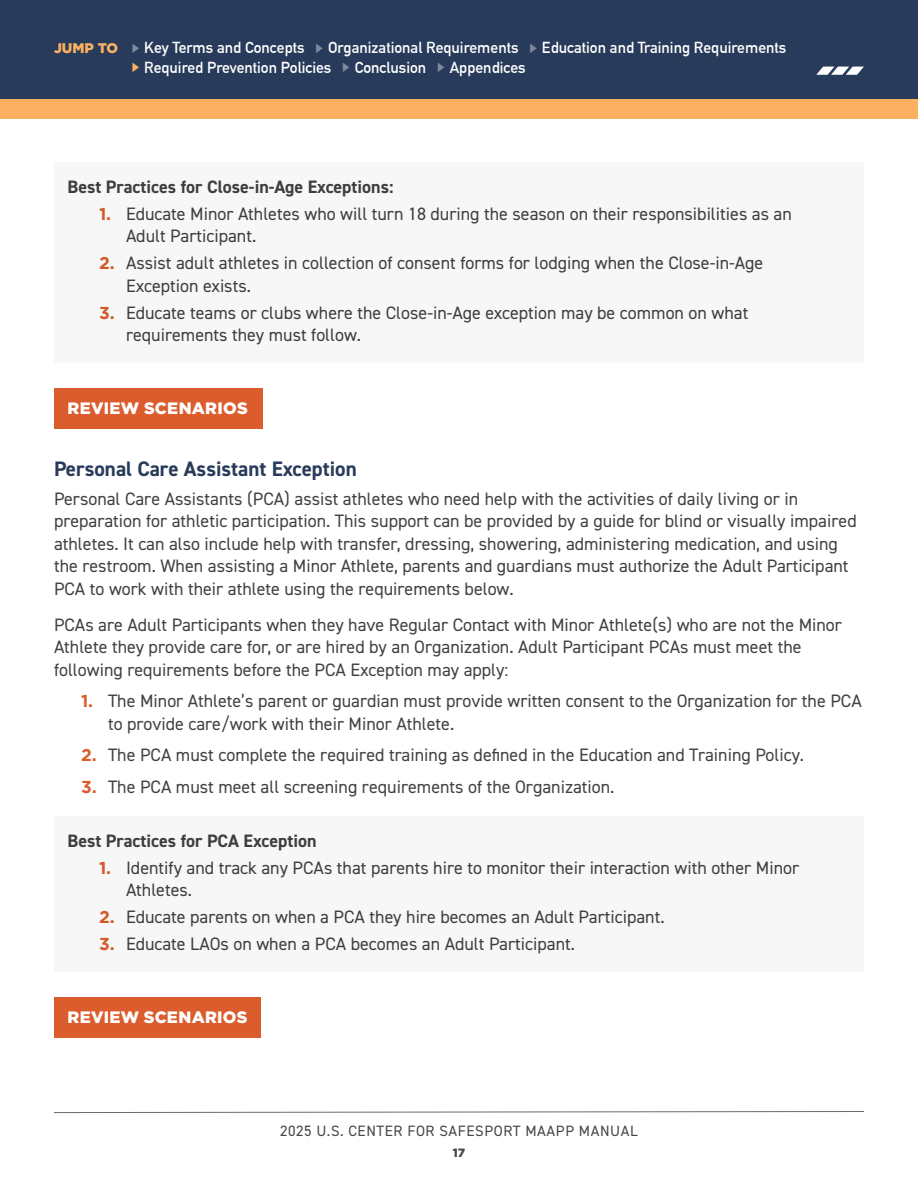
<style>
.page{position:relative;width:918px;height:1188px;background:#fff}
.page>*{position:absolute;margin:0;border:0;box-sizing:border-box;transform-origin:0 0}
.body_copy__p{font:700 21px "DIN2014";color:#283b5a}
.body_copy__p-2{font:18px/22.5px "DIN2014";color:#414042}
.body_copy__p-3{font:700 18px "DIN2014";color:#414042}
.body_copy__p-4{font:900 16.5px "Gotham";letter-spacing:.015em;color:#fff}
.t1{font:700 15.6px "DIN Alternate";color:#fff}
.t2{font:15px "DIN2014";letter-spacing:.04em;color:#464746}
.t3{font:900 13.95px "Gotham";color:#fbb161}
.t4{font:900 12px "Gotham";color:#464746}
.s1{font-family:"Gotham";font-weight:700;font-size:17.25px;color:#db5c2c}
</style>
<div class="page">
<svg style="left:54px;top:1111px;width:810px;height:2px;background:#b3b5b5"></svg>
<div style="left:0;top:99px;width:918px;height:20px;background:#fbb161"></div>
<div style="left:0;top:0;width:918px;height:99px;background:#283b5a"></div>
<svg style="left:816px;top:67px;width:48px;height:8px"></svg>
<div style="left:54px;top:162px;width:810px;height:201px;background:#f7f7f7"></div>
<div style="left:54px;top:816px;width:810px;height:156px;background:#f7f7f7"></div>
<div style="left:54px;top:998px;width:207px;height:40px;background:#db5c2c"></div>
<div style="left:54px;top:388px;width:209px;height:41px;background:#db5c2c"></div>
<p class="t3" style="left:54px;top:40px;width:66px">JUMP TO</p>
<p class="t1" style="left:144px;top:36px;width:162px">Key Terms and Concepts</p>
<p class="t1" style="left:328px;top:36px;width:192px">Organizational Requirements</p>
<p class="t1" style="left:542px;top:36px;width:246px">Education and Training Requirements</p>
<p class="t1" style="left:144px;top:56px;width:189px">Required Prevention Policies</p>
<p class="t1" style="left:355px;top:56px;width:73px">Conclusion</p>
<p class="t1" style="left:450px;top:56px;width:77px">Appendices</p>
<p class="body_copy__p-3" style="left:68px;top:174px;width:327px">Best Practices for Close-in-Age Exceptions:</p>
<p class="body_copy__p-2" style="left:126px;top:202px;width:667px;text-indent:-27px"><span class="s1">1.</span> Educate Minor Athletes who will turn 18 during the season on their responsibilities as an<br>Adult Participant.</p>
<p class="body_copy__p-2" style="left:126px;top:251px;width:639px;text-indent:-27px"><span class="s1">2.</span> Assist adult athletes in collection of consent forms for lodging when the Close-in-Age<br>Exception exists.</p>
<p class="body_copy__p-2" style="left:126px;top:301px;width:624px;text-indent:-27px"><span class="s1">3.</span> Educate teams or clubs where the Close-in-Age exception may be common on what requirements they must follow.</p>
<p class="body_copy__p-4" style="left:68px;top:399px;width:182px">REVIEW SCENARIOS</p>
<p class="body_copy__p" style="left:54px;top:455px;width:304px">Personal Care Assistant Exception</p>
<p class="body_copy__p-2" style="left:54px;top:487px;width:804px">Personal Care Assistants (PCA) assist athletes who need help with the activities of daily living or in preparation for athletic participation. This support can be provided by a guide for blind or visually impaired athletes. It can also include help with transfer, dressing, showering, administering medication, and using the restroom. When assisting a Minor Athlete, parents and guardians must authorize the Adult Participant PCA to work with their athlete using the requirements below.</p>
<p class="body_copy__p-2" style="left:54px;top:613px;width:790px">PCAs are Adult Participants when they have Regular Contact with Minor Athlete(s) who are not the Minor<br>Athlete they provide care for, or are hired by an Organization. Adult Participant PCAs must meet the following requirements before the PCA Exception may apply:</p>
<p class="body_copy__p-2" style="left:108px;top:689px;width:755px;text-indent:-27px"><span class="s1">1.</span> The Minor Athlete’s parent or guardian must provide written consent to the Organization for the PCA to provide care/work with their Minor Athlete.</p>
<p class="body_copy__p-2" style="left:81px;top:743px;width:725px"><span class="s1">2.</span> The PCA must complete the required training as defined in the Education and Training Policy.</p>
<p class="body_copy__p-2" style="left:81px;top:775px;width:535px"><span class="s1">3.</span> The PCA must meet all screening requirements of the Organization.</p>
<p class="body_copy__p-3" style="left:68px;top:828px;width:251px">Best Practices for PCA Exception</p>
<p class="body_copy__p-2" style="left:126px;top:856px;width:675px;text-indent:-27px"><span class="s1">1.</span> Identify and track any PCAs that parents hire to monitor their interaction with other Minor<br>Athletes.</p>
<p class="body_copy__p-2" style="left:99px;top:905px;width:567px"><span class="s1">2.</span> Educate parents on when a PCA they hire becomes an Adult Participant.</p>
<p class="body_copy__p-2" style="left:99px;top:932px;width:478px"><span class="s1">3.</span> Educate LAOs on when a PCA becomes an Adult Participant.</p>
<p class="body_copy__p-4" style="left:68px;top:1008px;width:182px">REVIEW SCENARIOS</p>
<p class="t2" style="left:280px;top:1121px;width:359px">2025 U.S. CENTER FOR SAFESPORT MAAPP MANUAL</p>
<p class="t4" style="left:453px;top:1145px;width:14px">17</p>
</div>
